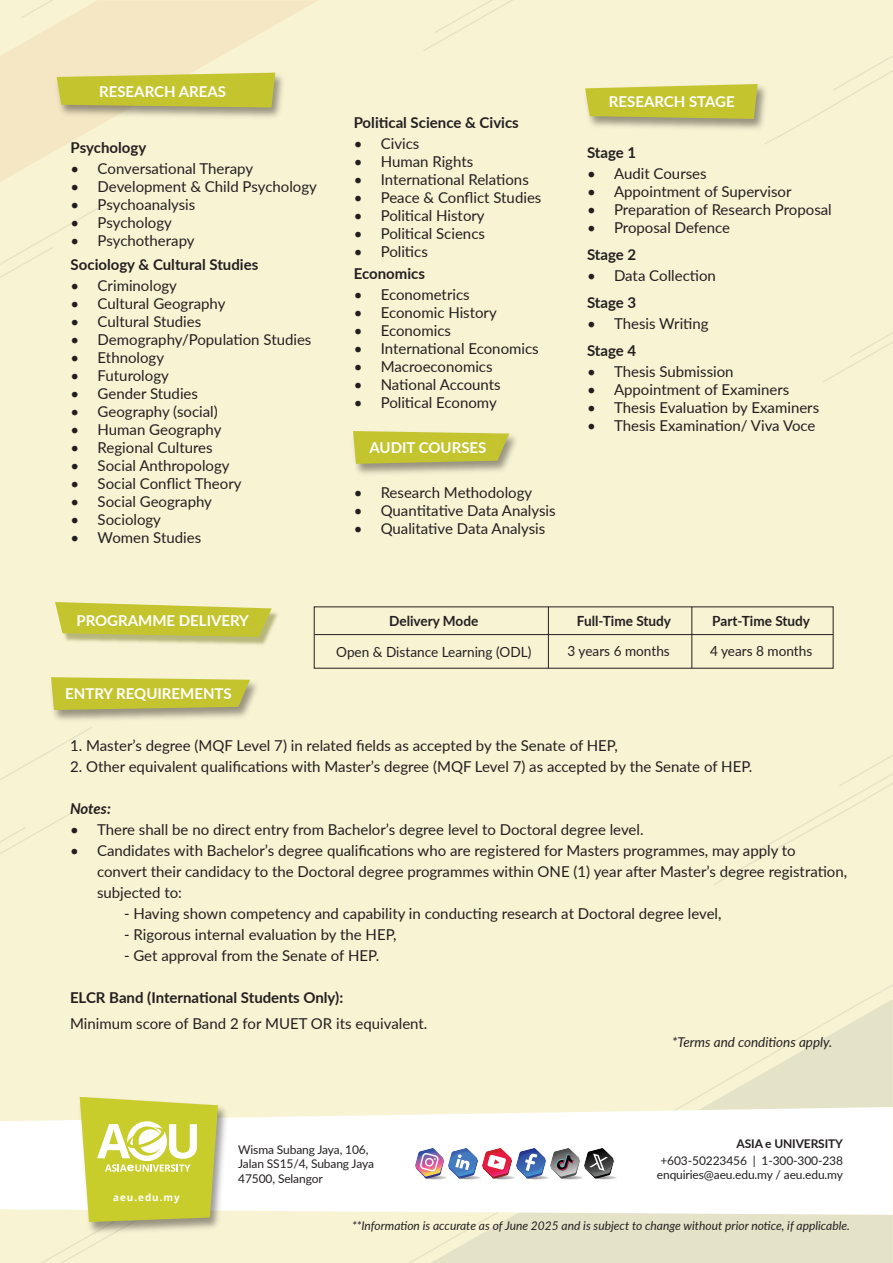
<style>
.page{position:relative;width:893px;height:1263px;background:#fff}
.page>*{position:absolute;margin:0;border:0;box-sizing:border-box;transform-origin:0 0}
.t1{font:15px/21px "Lato";color:#231f20}
.t2{font:700 15px "Lato";color:#231f20}
.t3{font:700 15px "Lato";color:#fff}
.t4{font:italic 700 15px "Lato";letter-spacing:-.01em;color:#231f20}
.t5{font:13.95px "Lato";color:#231f20}
.t6{font:700 13.95px "Lato";color:#231f20}
.t7{font:italic 13.5px "Lato";color:#231f20}
.t8{font:12px/14.4px "Lato";letter-spacing:-.01em;color:#231f20}
.t9{font:italic 12px "Lato";color:#231f20}
.t10{font:700 12px "Lato";letter-spacing:-.01em;color:#231f20}
.t11{font:700 9.9px "Open Sans";letter-spacing:.1em;color:#fff}
</style>
<div class="page">
<div style="left:1px;top:0;width:892px;height:1263px;background:#f7f3d3"></div>
<svg style="left:0;top:0;width:317px;height:184px"></svg>
<svg style="left:409px;top:985px;width:484px;height:278px"></svg>
<svg style="left:713px;top:755px;width:180px;height:130px"></svg>
<svg style="left:0;top:725px;width:92px;height:157px"></svg>
<svg style="left:19px;top:0;width:65px;height:20px"></svg>
<svg style="left:423px;top:0;width:90px;height:51px"></svg>
<svg style="left:823px;top:332px;width:70px;height:50px"></svg>
<svg style="left:0;top:206px;width:98px;height:100px"></svg>
<svg style="left:0;top:1107px;width:893px;height:108px;background:#fefdfb"></svg>
<svg style="left:13px;top:1097px;width:290px;height:166px"></svg>
<img style="left:52px;top:69px;width:237px;height:54px">
<svg style="left:57px;top:73px;width:218px;height:35px;background:#c4c33c"></svg>
<img style="left:356px;top:433px;width:160px;height:41px">
<svg style="left:353px;top:431px;width:156px;height:33px;background:#c3c33f"></svg>
<svg style="left:585px;top:55px;width:308px;height:89px"></svg>
<img style="left:54px;top:682px;width:203px;height:38px">
<svg style="left:51px;top:677px;width:199px;height:33px;background:#c4c33e"></svg>
<img style="left:64px;top:612px;width:214px;height:33px">
<svg style="left:55px;top:602px;width:217px;height:35px;background:#c9c847"></svg>
<hr style="left:314px;top:634px;width:519px;height:1px;background:#231f20">
<hr style="left:692px;top:607px;width:1px;height:61px;background:#231f20">
<hr style="left:548px;top:607px;width:1px;height:61px;background:#231f20">
<img style="left:585px;top:1148px;width:32px;height:32px">
<img style="left:415px;top:1148px;width:100px;height:32px">
<img style="left:517px;top:1148px;width:32px;height:32px">
<img style="left:551px;top:1148px;width:32px;height:32px">
<p class="t3" style="left:99px;top:80px;width:128px">RESEARCH AREAS</p>
<p class="t2" style="left:71px;top:136px;width:77px">Psychology</p>
<p class="t1" style="left:71px;top:157px;width:184px">• Conversational Therapy</p>
<p class="t1" style="left:71px;top:175px;width:248px">• Development &amp; Child Psychology</p>
<p class="t1" style="left:71px;top:193px;width:126px">• Psychoanalysis</p>
<p class="t1" style="left:71px;top:211px;width:103px">• Psychology</p>
<p class="t1" style="left:71px;top:229px;width:125px">• Psychotherapy</p>
<p class="t2" style="left:71px;top:253px;width:189px">Sociology &amp; Cultural Studies</p>
<p class="t1" style="left:71px;top:274px;width:108px">• Criminology</p>
<p class="t1" style="left:71px;top:292px;width:156px">• Cultural Geography</p>
<p class="t1" style="left:71px;top:310px;width:132px">• Cultural Studies</p>
<p class="t1" style="left:71px;top:328px;width:242px">• Demography/Population Studies</p>
<p class="t1" style="left:71px;top:346px;width:95px">• Ethnology</p>
<p class="t1" style="left:71px;top:364px;width:100px">• Futurology</p>
<p class="t1" style="left:71px;top:382px;width:129px">• Gender Studies</p>
<p class="t1" style="left:71px;top:400px;width:149px">• Geography (social)</p>
<p class="t1" style="left:71px;top:418px;width:152px">• Human Geography</p>
<p class="t1" style="left:71px;top:436px;width:144px">• Regional Cultures</p>
<p class="t1" style="left:71px;top:454px;width:160px">• Social Anthropology</p>
<p class="t1" style="left:71px;top:472px;width:172px">• Social Conflict Theory</p>
<p class="t1" style="left:71px;top:490px;width:143px">• Social Geography</p>
<p class="t1" style="left:71px;top:508px;width:92px">• Sociology</p>
<p class="t1" style="left:71px;top:526px;width:132px">• Women Studies</p>
<p class="t2" style="left:354px;top:111px;width:167px">Political Science &amp; Civics</p>
<p class="t1" style="left:354px;top:132px;width:67px">• Civics</p>
<p class="t1" style="left:354px;top:150px;width:121px">• Human Rights</p>
<p class="t1" style="left:354px;top:168px;width:177px">• International Relations</p>
<p class="t1" style="left:354px;top:186px;width:189px">• Peace &amp; Conflict Studies</p>
<p class="t1" style="left:354px;top:204px;width:132px">• Political History</p>
<p class="t1" style="left:354px;top:222px;width:133px">• Political Sciencs</p>
<p class="t1" style="left:354px;top:240px;width:76px">• Politics</p>
<p class="t2" style="left:354px;top:263px;width:73px">Economics</p>
<p class="t1" style="left:354px;top:284px;width:117px">• Econometrics</p>
<p class="t1" style="left:354px;top:302px;width:145px">• Economic History</p>
<p class="t1" style="left:354px;top:320px;width:99px">• Economics</p>
<p class="t1" style="left:354px;top:338px;width:187px">• International Economics</p>
<p class="t1" style="left:354px;top:356px;width:140px">• Macroeconomics</p>
<p class="t1" style="left:354px;top:374px;width:149px">• National Accounts</p>
<p class="t1" style="left:354px;top:392px;width:145px">• Political Economy</p>
<p class="t3" style="left:369px;top:436px;width:118px">AUDIT COURSES</p>
<p class="t1" style="left:354px;top:481px;width:180px">• Research Methodology</p>
<p class="t1" style="left:354px;top:499px;width:203px">• Quantitative Data Analysis</p>
<p class="t1" style="left:354px;top:517px;width:193px">• Qualitative Data Analysis</p>
<p class="t3" style="left:609px;top:90px;width:127px">RESEARCH STAGE</p>
<p class="t2" style="left:587px;top:142px;width:51px">Stage 1</p>
<p class="t1" style="left:587px;top:163px;width:121px">• Audit Courses</p>
<p class="t1" style="left:587px;top:181px;width:206px">• Appointment of Supervisor</p>
<p class="t1" style="left:587px;top:199px;width:246px">• Preparation of Research Proposal</p>
<p class="t1" style="left:587px;top:217px;width:145px">• Proposal Defence</p>
<p class="t2" style="left:587px;top:244px;width:51px">Stage 2</p>
<p class="t1" style="left:587px;top:265px;width:130px">• Data Collection</p>
<p class="t2" style="left:587px;top:292px;width:51px">Stage 3</p>
<p class="t1" style="left:587px;top:313px;width:123px">• Thesis Writing</p>
<p class="t2" style="left:587px;top:340px;width:51px">Stage 4</p>
<p class="t1" style="left:587px;top:361px;width:148px">• Thesis Submission</p>
<p class="t1" style="left:587px;top:379px;width:204px">• Appointment of Examiners</p>
<p class="t1" style="left:587px;top:397px;width:234px">• Thesis Evaluation by Examiners</p>
<p class="t1" style="left:587px;top:415px;width:230px">• Thesis Examination/ Viva Voce</p>
<p class="t3" style="left:76px;top:609px;width:174px">PROGRAMME DELIVERY</p>
<p class="t3" style="left:65px;top:683px;width:168px">ENTRY REQUIREMENTS</p>
<p class="t6" style="left:389px;top:610px;width:91px">Delivery Mode</p>
<p class="t6" style="left:577px;top:610px;width:96px">Full-Time Study</p>
<p class="t6" style="left:712px;top:610px;width:99px">Part-Time Study</p>
<p class="t5" style="left:336px;top:642px;width:197px">Open &amp; Distance Learning (ODL)</p>
<p class="t5" style="left:568px;top:641px;width:104px">3 years 6 months</p>
<p class="t5" style="left:710px;top:641px;width:104px">4 years 8 months</p>
<p class="t1" style="left:70px;top:735px;width:549px">1. Master’s degree (MQF Level 7) in related fields as accepted by the Senate of HEP,</p>
<p class="t1" style="left:70px;top:756px;width:684px">2. Other equivalent qualifications with Master’s degree (MQF Level 7) as accepted by the Senate of HEP.</p>
<p class="t4" style="left:70px;top:798px;width:42px">Notes:</p>
<p class="t1" style="left:70px;top:819px;width:575px">• There shall be no direct entry from Bachelor’s degree level to Doctoral degree level.</p>
<p class="t1" style="left:97px;top:840px;width:752px;text-indent:-27px">• Candidates with Bachelor’s degree qualifications who are registered for Masters programmes, may apply to convert their candidacy to the Doctoral degree programmes within ONE (1) year after Master’s degree registration, subjected to:</p>
<p class="t1" style="left:124px;top:903px;width:599px">- Having shown competency and capability in conducting research at Doctoral degree level,</p>
<p class="t1" style="left:124px;top:924px;width:274px">- Rigorous internal evaluation by the HEP,</p>
<p class="t1" style="left:124px;top:945px;width:257px">- Get approval from the Senate of НЕР.</p>
<p class="t2" style="left:70px;top:987px;width:275px">ELCR Band (International Students Only):</p>
<p class="t1" style="left:70px;top:1012px;width:359px">Minimum score of Band 2 for MUET OR its equivalent.</p>
<p class="t11" style="left:113px;top:1190px;width:68px">aeu.edu.my</p>
<p class="t8" style="left:238px;top:1142px;width:137px">Wisma Subang Jaya, 106,<br>Jalan SS15/4, Subang Jaya<br>47500, Selangor</p>
<p class="t7" style="left:672px;top:1032px;width:162px">*Terms and conditions apply.</p>
<p class="t10" style="left:737px;top:1135px;width:108px">ASIA e UNIVERSITY</p>
<p class="t8" style="left:657px;top:1153px;width:188px">+603-50223456 | 1-300-300-238 enquiries@aeu.edu.my / aeu.edu.my</p>
<p class="t9" style="left:352px;top:1217px;width:499px">**Information is accurate as of June 2025 and is subject to change without prior notice, if applicable.</p>
</div>
